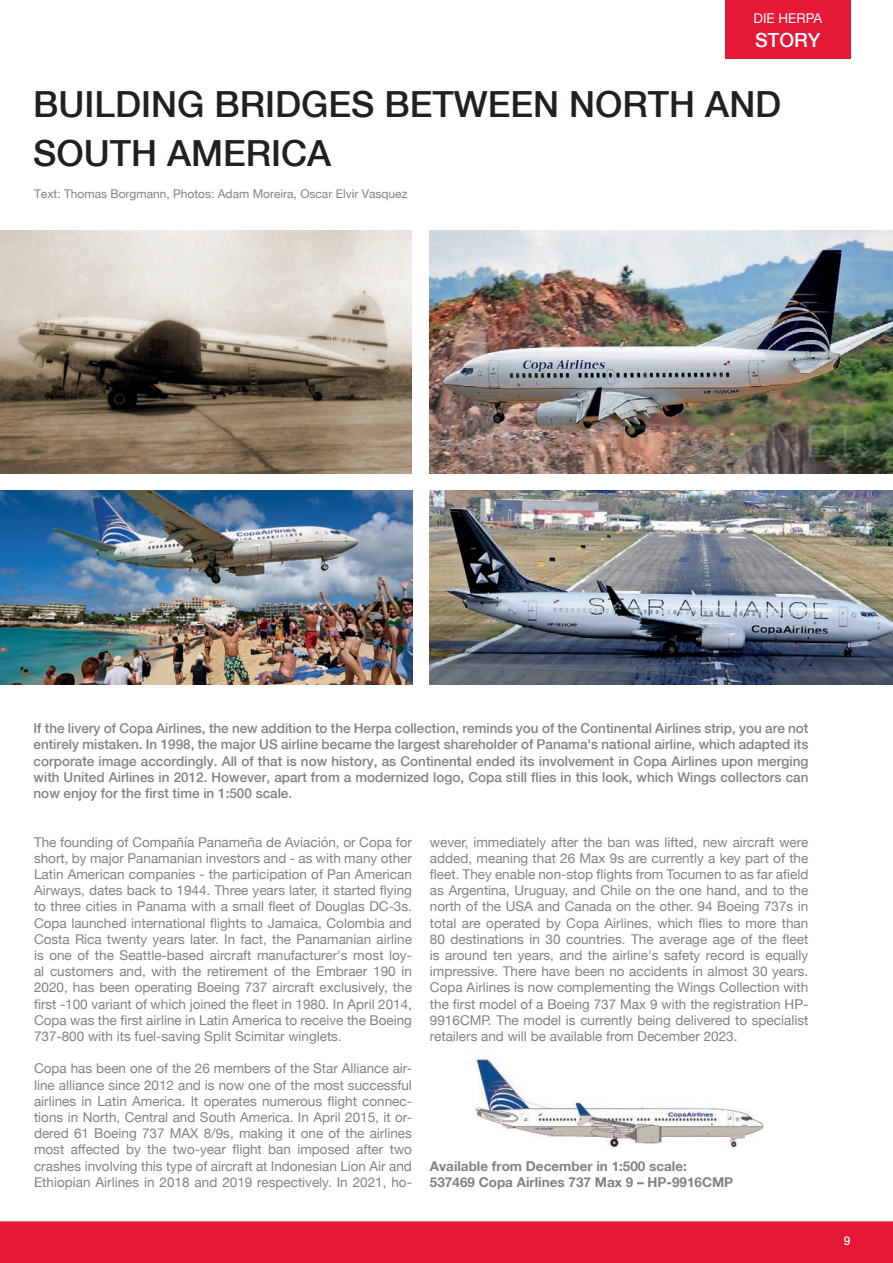
<style>
.page{position:relative;width:893px;height:1263px;background:#fff}
.page>*{position:absolute;margin:0;border:0;box-sizing:border-box;transform-origin:0 0}
.Headline_1{font:500 36px/48.6px "Helvetica Neue";color:#231f20}
.t1{font:500 19.5px "Helvetica Neue";color:#fff}
.Fliesstext{font:13.5px/16.2px "Helvetica Neue";color:#808285;text-align:justify}
.Fliesstext-2{font:500 13.5px/16.2px "Helvetica Neue";color:#808285;text-align:justify}
.Fliesstext-3{font:700 13.5px/16.2px "Helvetica Neue";color:#808285}
.t2{font:13.5px "Helvetica Neue";color:#fff}
.Redaktionsangaben{font:12px "Helvetica Neue";color:#808285}
.t3{font:500 12px "Helvetica Neue";color:#fff}
</style>
<div class="page">
<img style="left:473px;top:1057px;width:293px;height:92px">
<img style="left:0;top:231px;width:412px;height:243px">
<img style="left:430px;top:231px;width:463px;height:243px">
<img style="left:430px;top:490px;width:463px;height:194px">
<img style="left:0;top:490px;width:412px;height:194px">
<div style="left:0;top:1221px;width:893px;height:42px;background:#e51836"></div>
<div style="left:725px;top:0;width:125px;height:58px;background:#e51836"></div>
<p class="t2" style="left:753px;top:9px;width:70px">DIE HERPA</p>
<h2 class="t1" style="left:755px;top:28px;width:67px">STORY</h2>
<p class="Headline_1" style="left:33px;top:80px;width:750px">BUILDING BRIDGES BETWEEN NORTH AND<br>SOUTH AMERICA</p>
<p class="Redaktionsangaben" style="left:34px;top:187px;width:375px">Text: Thomas Borgmann, Photos: Adam Moreira, Oscar Elvir Vasquez</p>
<p class="Fliesstext-2" style="left:34px;top:720px;width:776px">If the livery of Copa Airlines, the new addition to the Herpa collection, reminds you of the Continental Airlines strip, you are not entirely mistaken. In 1998, the major US airline became the largest shareholder of Panama's national airline, which adapted its corporate image accordingly. All of that is now history, as Continental ended its involvement in Copa Airlines upon merging with United Airlines in 2012. However, apart from a modernized logo, Copa still flies in this look, which Wings collectors can now enjoy for the first time in 1:500 scale.</p>
<p class="Fliesstext" style="left:430px;top:834px;width:380px">wever, immediately after the ban was lifted, new aircraft were added, meaning that 26 Max 9s are currently a key part of the fleet. They enable non-stop flights from Tocumen to as far afield as Argentina, Uruguay, and Chile on the one hand, and to the north of the USA and Canada on the other. 94 Boeing 737s in total are operated by Copa Airlines, which flies to more than 80 destinations in 30 countries. The average age of the fleet is around ten years, and the airline's safety record is equally impressive. There have been no accidents in almost 30 years.<br>Copa Airlines is now complementing the Wings Collection with the first model of a Boeing 737 Max 9 with the registration HP-9916CMP. The model is currently being delivered to specialist retailers and will be available from December 2023.</p>
<p class="Fliesstext" style="left:34px;top:834px;width:379px">The founding of Compañía Panameña de Aviación, or Copa for short, by major Panamanian investors and - as with many other Latin American companies - the participation of Pan American Airways, dates back to 1944. Three years later, it started flying to three cities in Panama with a small fleet of Douglas DC-3s.<br>Copa launched international flights to Jamaica, Colombia and Costa Rica twenty years later. In fact, the Panamanian airline is one of the Seattle-based aircraft manufacturer's most loy&shy;al customers and, with the retirement of the Embraer 190 in 2020, has been operating Boeing 737 aircraft exclusively, the first -100 variant of which joined the fleet in 1980. In April 2014, Copa was the first airline in Latin America to receive the Boeing 737-800 with its fuel-saving Split Scimitar winglets.</p>
<p class="Fliesstext" style="left:34px;top:1061px;width:379px">Copa has been one of the 26 members of the Star Alliance air&shy;line alliance since 2012 and is now one of the most successful airlines in Latin America. It operates numerous flight connec&shy;tions in North, Central and South America. In April 2015, it or&shy;dered 61 Boeing 737 MAX 8/9s, making it one of the airlines most affected by the two-year flight ban imposed after two crashes involving this type of aircraft at Indonesian Lion Air and Ethiopian Airlines in 2018 and 2019 respectively. In 2021, ho-</p>
<p class="Fliesstext-3" style="left:430px;top:1157px;width:305px">Available from December in 1:500 scale:<br>537469 Copa Airlines 737 Max 9 – HP-9916CMP</p>
<p class="t3" style="left:844px;top:1233px;width:8px">9</p>
</div>
